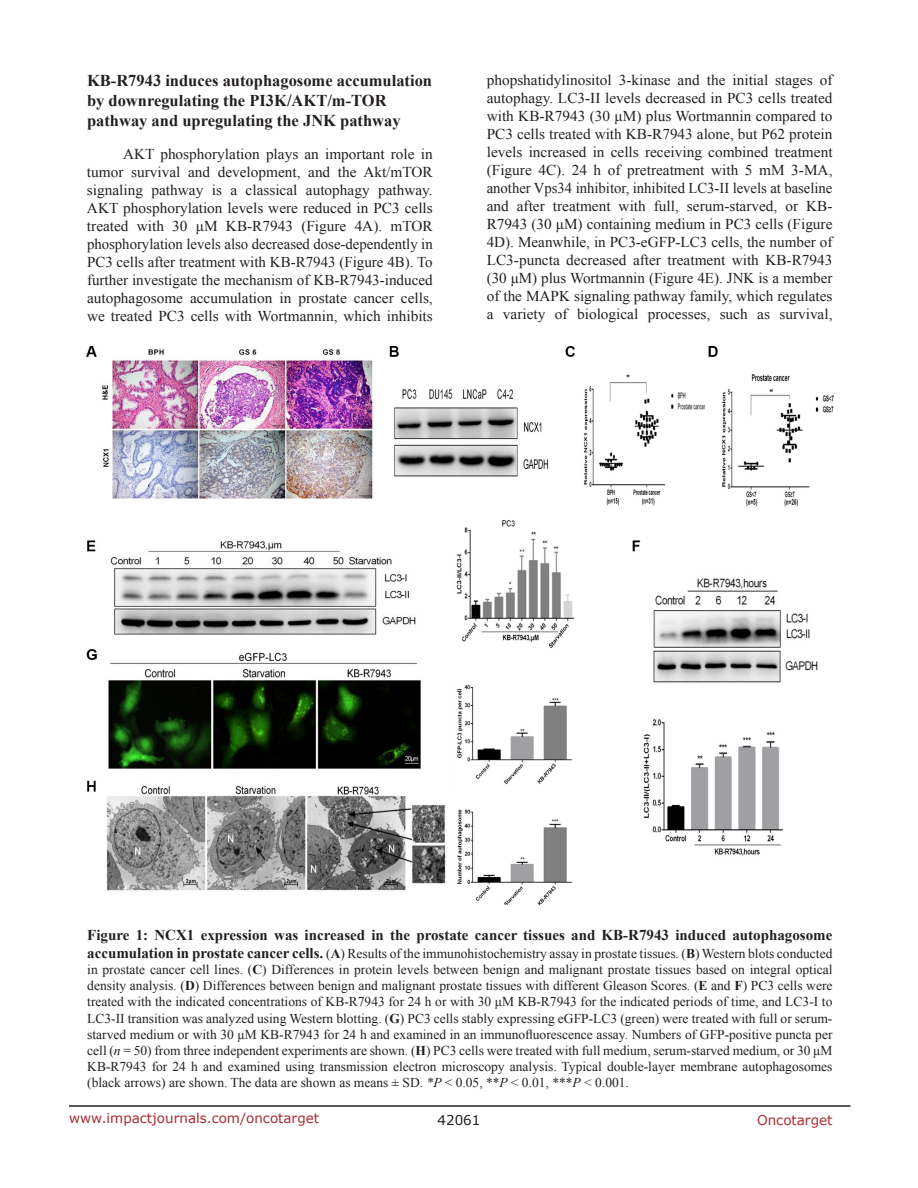
<style>
.page{position:relative;width:918px;height:1188px;background:#fff}
.page>*{position:absolute;margin:0;border:0;box-sizing:border-box;transform-origin:0 0}
.t1{font:700 16.5px/19.8px "Times New Roman";color:#231f20}
.t2{font:15px/18px "Times New Roman";color:#231f20;text-align:justify}
.t3{font:700 15px "Times New Roman";color:#231f20}
.t4{font:13.5px/16.2px "Times New Roman";color:#231f20;text-align:justify}
.t5{font:13.5px "Verdana";color:#ac2b31}
.t6{font:13.5px "Verdana";color:#231f20}
.s1{font-weight:700;font-size:15px}
.s2{font-weight:700}
.s3{font-style:italic}
</style>
<div class="page">
<hr style="left:69px;top:1105px;width:781px;height:2px;background:#231f20">
<img style="left:86px;top:346px;width:748px;height:559px">
<p class="t1" style="left:87px;top:70px;width:347px">KB-R7943 induces autophagosome accumulation by downregulating the PI3K/AKT/m-TOR<br>pathway and upregulating the JNK pathway</p>
<p class="t2" style="left:87px;top:145px;width:347px;text-indent:36px">AKT phosphorylation plays an important role in tumor survival and development, and the Akt/mTOR signaling pathway is a classical autophagy pathway.<br>AKT phosphorylation levels were reduced in PC3 cells treated with 30 μM KB-R7943 (Figure 4A). mTOR phosphorylation levels also decreased dose-dependently in PC3 cells after treatment with KB-R7943 (Figure 4B). To further investigate the mechanism of KB-R7943-induced autophagosome accumulation in prostate cancer cells, we treated PC3 cells with Wortmannin, which inhibits</p>
<p class="t2" style="left:487px;top:71px;width:347px">phopshatidylinositol 3-kinase and the initial stages of autophagy. LC3-II levels decreased in PC3 cells treated with KB-R7943 (30 μM) plus Wortmannin compared to PC3 cells treated with KB-R7943 alone, but P62 protein levels increased in cells receiving combined treatment (Figure 4C). 24 h of pretreatment with 5 mM 3-MA, another Vps34 inhibitor, inhibited LC3-II levels at baseline and after treatment with full, serum-starved, or KB-R7943 (30 μM) containing medium in PC3 cells (Figure 4D). Meanwhile, in PC3-eGFP-LC3 cells, the number of LC3-puncta decreased after treatment with KB-R7943 (30 μM) plus Wortmannin (Figure 4E). JNK is a member of the MAPK signaling pathway family, which regulates a variety of biological processes, such as survival,</p>
<p class="t3" style="left:87px;top:924px;width:747px">Figure 1: NCX1 expression was increased in the prostate cancer tissues and KB-R7943 induced autophagosome</p>
<p class="t4" style="left:87px;top:945px;width:747px"><span class="s1">accumulation in prostate cancer cells.</span> (<span class="s2">A</span>) Results of the immunohistochemistry assay in prostate tissues. (<span class="s2">B</span>) Western blots conducted in prostate cancer cell lines. (<span class="s2">C</span>) Differences in protein levels between benign and malignant prostate tissues based on integral optical density analysis. (<span class="s2">D</span>) Differences between benign and malignant prostate tissues with different Gleason Scores. (<span class="s2">E</span> and <span class="s2">F</span>) PC3 cells were treated with the indicated concentrations of KB-R7943 for 24 h or with 30 μM KB-R7943 for the indicated periods of time, and LC3-I to LC3-II transition was analyzed using Western blotting. (<span class="s2">G</span>) PC3 cells stably expressing eGFP-LC3 (green) were treated with full or serum&shy;starved medium or with 30 μM KB-R7943 for 24 h and examined in an immunofluorescence assay. Numbers of GFP-positive puncta per cell (<span class="s3">n</span> = 50) from three independent experiments are shown. (<span class="s2">H</span>) PC3 cells were treated with full medium, serum-starved medium, or 30 μM KB-R7943 for 24 h and examined using transmission electron microscopy analysis. Typical double-layer membrane autophagosomes (black arrows) are shown. The data are shown as means ± SD. <span class="s3">*P</span> &lt; 0.05, **<span class="s3">P</span> &lt; 0.01, ***<span class="s3">P</span> &lt; 0.001.</p>
<p class="t5" style="left:69px;top:1109px;width:252px">www.impactjournals.com/oncotarget</p>
<p class="t6" style="left:438px;top:1111px;width:44px">42061</p>
<p class="t5" style="left:757px;top:1111px;width:77px">Oncotarget</p>
</div>
